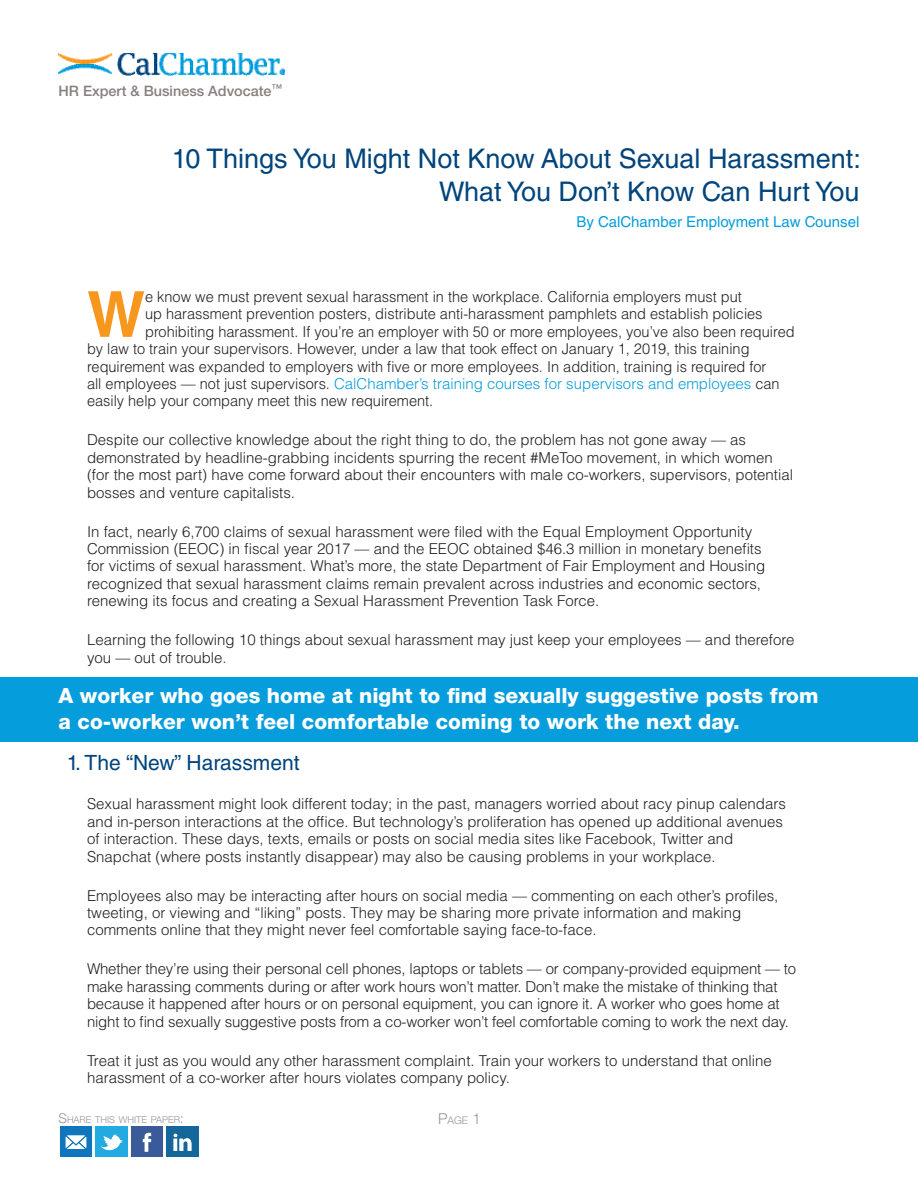
<style>
.page{position:relative;width:918px;height:1188px;background:#fff}
.page>*{position:absolute;margin:0;border:0;box-sizing:border-box;transform-origin:0 0}
.t1{font:700 63.45px "Helvetica LT Std";color:#f7971d}
.t2{font:27px/32.4px "Helvetica LT Std";color:#00447b;text-align:right}
.t3{font:800 21px/25.2px "Helvetica Neue LT Std";color:#fff}
.t4{font:21px "Helvetica LT Std";color:#00447b}
.t5{font:300 15px/17.4px "Helvetica LT Std";color:#231f20}
.t6{font:300 15px "Helvetica LT Std";color:#069ddc}
.t7{font:15px "Helvetica LT Std";color:#069ddc}
.t8{font:500 14.4px "Helvetica Neue LT Std";color:#867f7c}
.t9{font:300 10.5px "Helvetica Neue LT Std";color:#939598}
.t10{font:300 9.45px "Helvetica Neue LT Std";color:#939598}
.s1{color:#231f20}
.s2{font-size:13.5px}
.s3{font-size:15px}
</style>
<div class="page">
<img style="left:58px;top:53px;width:227px;height:23px">
<img style="left:60px;top:1126px;width:139px;height:31px">
<div style="left:0;top:678px;width:918px;height:64px;background:#069ddc"></div>
<p class="t8" style="left:58px;top:82px;width:225px">HR Expert &amp; Business Advocate<sup>™</sup></p>
<h2 class="t2" style="left:172px;top:143px;width:690px">10 Things You Might Not Know About Sexual Harassment:<br>What You Don’t Know Can Hurt You</h2>
<p class="t7" style="left:577px;top:213px;width:284px">By CalChamber Employment Law Counsel</p>
<h1 class="t1" style="left:87px;top:276px;width:60px">W</h1>
<p class="t5" style="left:145px;top:288px;width:598px">e know we must prevent sexual harassment in the workplace. California employers must put</p>
<p class="t5" style="left:145px;top:305px;width:619px">up harassment prevention posters, distribute anti-harassment pamphlets and establish policies</p>
<p class="t5" style="left:145px;top:323px;width:651px">prohibiting harassment. If you’re an employer with 50 or more employees, you’ve also been required</p>
<p class="t5" style="left:87px;top:340px;width:664px">by law to train your supervisors. However, under a law that took effect on January 1, 2019, this training</p>
<p class="t5" style="left:87px;top:357px;width:681px">requirement was expanded to employers with five or more employees. In addition, training is required for</p>
<p class="t6" style="left:87px;top:374px;width:694px"><span class="s1">all employees — not just supervisors.</span> CalChamber’s training courses for supervisors and employees <span class="s1">can</span></p>
<p class="t5" style="left:87px;top:392px;width:348px">easily help your company meet this new requirement.</p>
<p class="t5" style="left:87px;top:431px;width:708px">Despite our collective knowledge about the right thing to do, the problem has not gone away — as demonstrated by headline-grabbing incidents spurring the recent #MeToo movement, in which women (for the most part) have come forward about their encounters with male co-workers, supervisors, potential bosses and venture capitalists.</p>
<p class="t5" style="left:87px;top:522px;width:680px">In fact, nearly 6,700 claims of sexual harassment were filed with the Equal Employment Opportunity Commission (EEOC) in fiscal year 2017 — and the EEOC obtained $46.3 million in monetary benefits for victims of sexual harassment. What’s more, the state Department of Fair Employment and Housing recognized that sexual harassment claims remain prevalent across industries and economic sectors, renewing its focus and creating a Sexual Harassment Prevention Task Force.</p>
<p class="t5" style="left:87px;top:631px;width:709px">Learning the following 10 things about sexual harassment may just keep your employees — and therefore you — out of trouble.</p>
<h3 class="t3" style="left:58px;top:683px;width:762px">A worker who goes home at night to find sexually suggestive posts from a co-worker won’t feel comfortable coming to work the next day.</h3>
<h3 class="t4" style="left:67px;top:751px;width:234px">1. The “New” Harassment</h3>
<p class="t5" style="left:87px;top:795px;width:700px">Sexual harassment might look different today; in the past, managers worried about racy pinup calendars and in-person interactions at the office. But technology’s proliferation has opened up additional avenues of interaction. These days, texts, emails or posts on social media sites like Facebook, Twitter and Snapchat (where posts instantly disappear) may also be causing problems in your workplace.</p>
<p class="t5" style="left:87px;top:887px;width:693px">Employees also may be interacting after hours on social media — commenting on each other’s profiles, tweeting, or viewing and “liking” posts. They may be sharing more private information and making comments online that they might never feel comfortable saying face-to-face.</p>
<p class="t5" style="left:87px;top:960px;width:711px">Whether they’re using their personal cell phones, laptops or tablets — or company-provided equipment — to make harassing comments during or after work hours won’t matter. Don’t make the mistake of thinking that because it happened after hours or on personal equipment, you can ignore it. A worker who goes home at night to find sexually suggestive posts from a co-worker won’t feel comfortable coming to work the next day.</p>
<p class="t5" style="left:87px;top:1052px;width:686px">Treat it just as you would any other harassment complaint. Train your workers to understand that online harassment of a co-worker after hours violates company policy.</p>
<p class="t10" style="left:58px;top:1114px;width:127px"><span class="s2">S</span>HARE THIS WHITE PAPER<span class="s2">:</span></p>
<p class="t9" style="left:438px;top:1114px;width:44px"><span class="s3">P</span>AGE <span class="s3">1</span></p>
</div>
